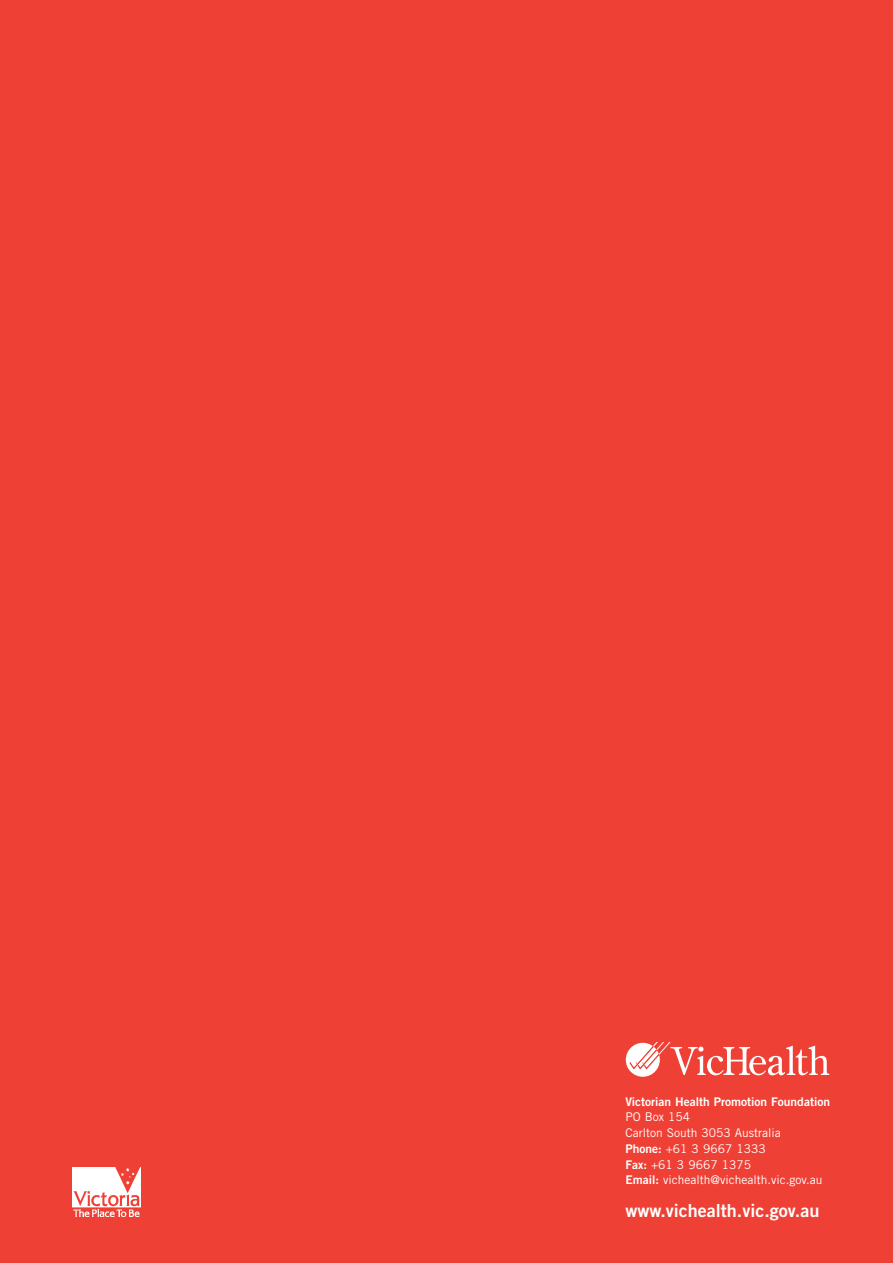
<style>
.page{position:relative;width:893px;height:1263px;background:#fff}
.page>*{position:absolute;margin:0;border:0;box-sizing:border-box;transform-origin:0 0}
.t1{font:18px "Trade Gothic Bold Two";color:#fff}
.t2{font:12px/15.8px "Trade Gothic";color:#fff}
.t3{font:12px "Trade Gothic Bold Two";color:#fff}
.s1{font-family:"Trade Gothic Bold Two"}
</style>
<div class="page">
<div style="left:0;top:0;width:892px;height:1263px;background:#ef4035"></div>
<img style="left:72px;top:1168px;width:68px;height:48px">
<svg style="left:625px;top:1042px;width:204px;height:35px"></svg>
<p class="t3" style="left:625px;top:1097px;width:206px">Victorian Health Promotion Foundation</p>
<p class="t2" style="left:625px;top:1110px;width:198px">PO Box 154<br>Carlton South 3053 Australia<br><span class="s1">Phone:</span> +61 3 9667 1333<br><span class="s1">Fax:</span> +61 3 9667 1375<br><span class="s1">Email:</span> vichealth@vichealth.vic.gov.au</p>
<h1 class="t1" style="left:625px;top:1204px;width:195px">www.vichealth.vic.gov.au</h1>
</div>
